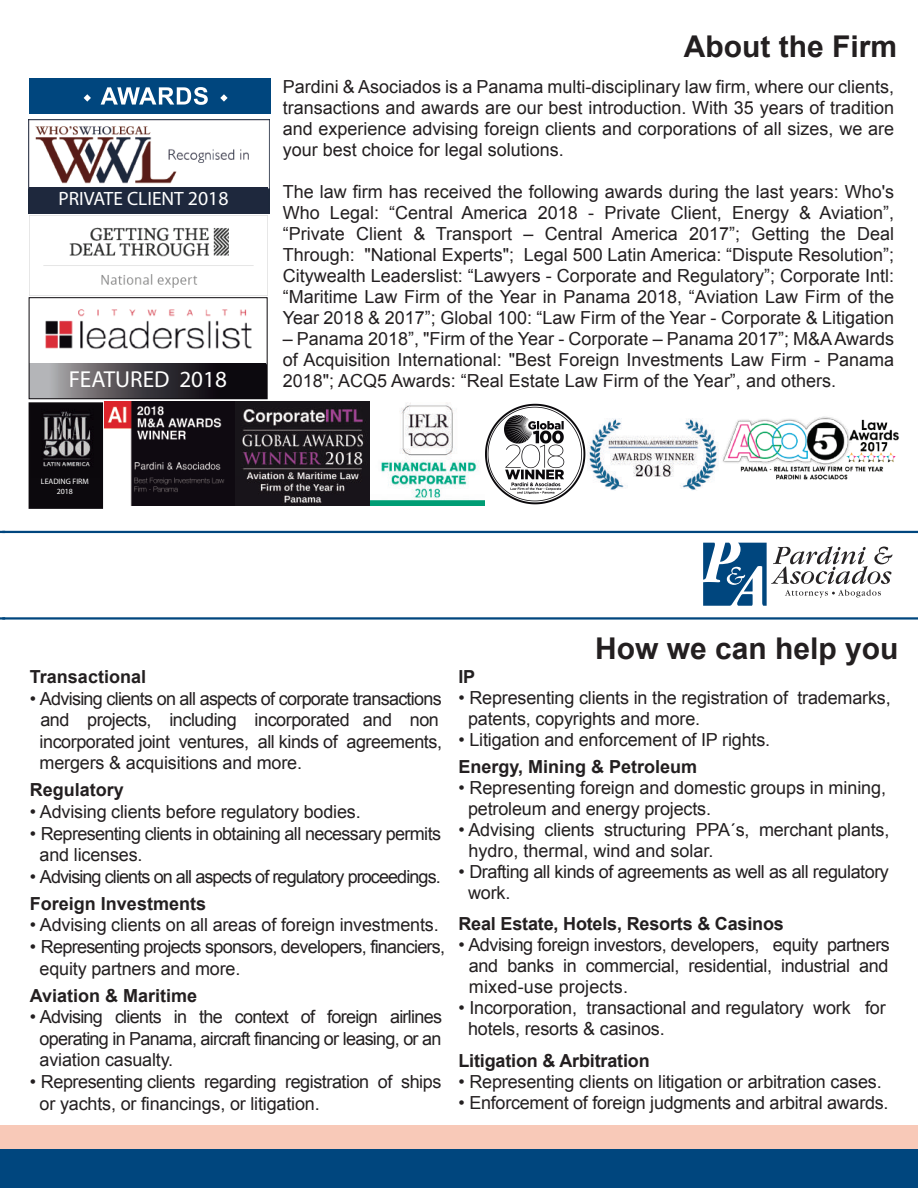
<style>
.page{position:relative;width:918px;height:1188px;background:#fff}
.page>*{position:absolute;margin:0;border:0;box-sizing:border-box;transform-origin:0 0}
.t1{font:700 30px "Arial";color:#231f20}
.t2{font:23.1px "Myriad Pro";color:#fff}
.t3{font:19.35px "Myriad Pro";color:#fff}
.t4{font:18px/21px "Arial";letter-spacing:-.01em;color:#231f20}
.t5{font:700 18px "Arial";color:#231f20}
.t6{font:18px/21.6px "Arial";letter-spacing:-.04em;color:#231f20}
.t7{font:18px/21.6px "Arial";letter-spacing:-.035em;color:#231f20}
.t8{font:18px "Arial";letter-spacing:-.05em;color:#231f20}
.t9{font:7.95px/9.4px "Myriad Pro";color:#fff;text-align:center}
.s1{font-size:19.8px}
</style>
<div class="page">
<div style="left:0;top:1149px;width:918px;height:39px;background:#00467e"></div>
<div style="left:0;top:1125px;width:918px;height:24px;background:#f8c9b8"></div>
<hr style="left:2px;top:617px;width:916px;height:3px;background:#00467e">
<svg style="left:0;top:617px;width:5px;height:3px"></svg>
<hr style="left:2px;top:531px;width:916px;height:2px;background:#00467e">
<svg style="left:703px;top:543px;width:189px;height:63px"></svg>
<div style="left:29px;top:79px;width:242px;height:35px;background:#00467e"></div>
<svg style="left:101px;top:87px;width:107px;height:18px"></svg>
<svg style="left:84px;top:94px;width:7px;height:8px"></svg>
<svg style="left:220px;top:94px;width:8px;height:8px"></svg>
<img style="left:722px;top:416px;width:177px;height:64px">
<img style="left:29px;top:216px;width:239px;height:79px">
<img style="left:485px;top:403px;width:101px;height:102px">
<img style="left:104px;top:402px;width:381px;height:104px">
<img style="left:29px;top:119px;width:240px;height:94px">
<div style="left:30px;top:188px;width:238px;height:25px;background:#1e283d"></div>
<img style="left:31px;top:309px;width:235px;height:88px">
<svg style="left:31px;top:364px;width:234px;height:33px;background:#4a474b"></svg>
<div style="left:29px;top:297px;width:239px;height:102px;border:1px solid #0c090d"></div>
<img style="left:33px;top:406px;width:66px;height:72px">
<div style="left:31px;top:478px;width:71px;height:29px;background:#0c090d"></div>
<div style="left:29px;top:402px;width:74px;height:107px;border:3px solid #0c090d"></div>
<img style="left:588px;top:419px;width:131px;height:71px">
<p class="t3" style="left:59px;top:187px;width:172px">PRIVATE CLIENT <span class="s1">2018</span></p>
<p class="t2" style="left:69px;top:365px;width:160px">FEATURED 2018</p>
<p class="t9" style="left:41px;top:477px;width:49px">LEADING FIRM<br>2018</p>
<h1 class="t1" style="left:684px;top:27px;width:215px">About the Firm</h1>
<p class="t4" style="left:283px;top:77px;width:613px;text-align:justify">Pardini &amp; Asociados is a Panama multi-disciplinary law firm, where our clients, transactions and awards are our best introduction. With 35 years of tradition and experience advising foreign clients and corporations of all sizes, we are your best choice for legal solutions.</p>
<p class="t4" style="left:283px;top:182px;width:613px;text-align:justify">The law firm has received the following awards during the last years: Who's Who Legal: “Central America 2018 - Private Client, Energy &amp; Aviation”, “Private Client &amp; Transport – Central America 2017”; Getting the Deal Through: "National Experts"; Legal 500 Latin America: “Dispute Resolution”; Citywealth Leaderslist: “Lawyers - Corporate and Regulatory”; Corporate Intl: “Maritime Law Firm of the Year in Panama 2018, “Aviation Law Firm of the Year 2018 &amp; 2017”; Global 100: “Law Firm of the Year - Corporate &amp; Litigation</p>
<p class="t4" style="left:283px;top:329px;width:613px;text-align:justify">– Panama 2018”, "Firm of the Year - Corporate – Panama 2017”; M&amp;A Awards of Acquisition International: "Best Foreign Investments Law Firm - Panama 2018"; ACQ5 Awards: “Real Estate Law Firm of the Year”, and others.</p>
<h1 class="t1" style="left:595px;top:628px;width:305px">How we can help you</h1>
<p class="t5" style="left:30px;top:665px;width:118px">Transactional</p>
<p class="t4" style="left:40px;top:688px;width:404px;line-height:21.6px;text-indent:-10px">• Advising clients on all aspects of corporate transactions and projects, including incorporated and non incorporated joint ventures, all kinds of agreements, mergers &amp; acquisitions and more.</p>
<p class="t5" style="left:30px;top:778px;width:96px">Regulatory</p>
<p class="t4" style="left:30px;top:801px;width:332px">• Advising clients before regulatory bodies.</p>
<p class="t7" style="left:40px;top:823px;width:403px;text-indent:-10px">• Representing clients in obtaining all necessary permits and licenses.</p>
<p class="t8" style="left:30px;top:865px;width:412px">• Advising clients on all aspects of regulatory proceedings.</p>
<p class="t5" style="left:30px;top:891px;width:178px">Foreign Investments</p>
<p class="t4" style="left:30px;top:915px;width:410px">• Advising clients on all areas of foreign investments.</p>
<p class="t6" style="left:40px;top:936px;width:407px;text-indent:-10px">• Representing projects sponsors, developers, financiers, equity partners and more.</p>
<p class="t5" style="left:30px;top:983px;width:169px">Aviation &amp; Maritime</p>
<p class="t4" style="left:40px;top:1006px;width:404px;line-height:21.6px;text-align:justify;text-indent:-10px">• Advising clients in the context of foreign airlines operating in Panama, aircraft financing or leasing, or an aviation casualty.</p>
<p class="t4" style="left:40px;top:1071px;width:403px;line-height:21.6px;text-indent:-10px">• Representing clients regarding registration of ships or yachts, or financings, or litigation.</p>
<p class="t5" style="left:458px;top:664px;width:18px">IP</p>
<p class="t4" style="left:468px;top:687px;width:424px;text-indent:-10px">• Representing clients in the registration of trademarks, patents, copyrights and more.</p>
<p class="t4" style="left:458px;top:729px;width:313px">• Litigation and enforcement of IP rights.</p>
<p class="t5" style="left:458px;top:754px;width:240px">Energy, Mining &amp; Petroleum</p>
<p class="t4" style="left:468px;top:777px;width:419px;text-indent:-10px">• Representing foreign and domestic groups in mining, petroleum and energy projects.</p>
<p class="t4" style="left:468px;top:819px;width:422px;text-indent:-10px">• Advising clients structuring PPA´s, merchant plants, hydro, thermal, wind and solar.</p>
<p class="t4" style="left:468px;top:861px;width:422px;text-indent:-10px">• Drafting all kinds of agreements as well as all regulatory work.</p>
<p class="t5" style="left:458px;top:912px;width:327px">Real Estate, Hotels, Resorts &amp; Casinos</p>
<p class="t4" style="left:469px;top:935px;width:423px;text-align:justify;text-indent:-10px">• Advising foreign investors, developers, equity partners and banks in commercial, residential, industrial and mixed-use projects.</p>
<p class="t4" style="left:468px;top:998px;width:419px;text-indent:-10px">• Incorporation, transactional and regulatory work for hotels, resorts &amp; casinos.</p>
<p class="t5" style="left:458px;top:1048px;width:193px">Litigation &amp; Arbitration</p>
<p class="t4" style="left:458px;top:1071px;width:425px">• Representing clients on litigation or arbitration cases.</p>
<p class="t4" style="left:458px;top:1092px;width:432px">• Enforcement of foreign judgments and arbitral awards.</p>
</div>
